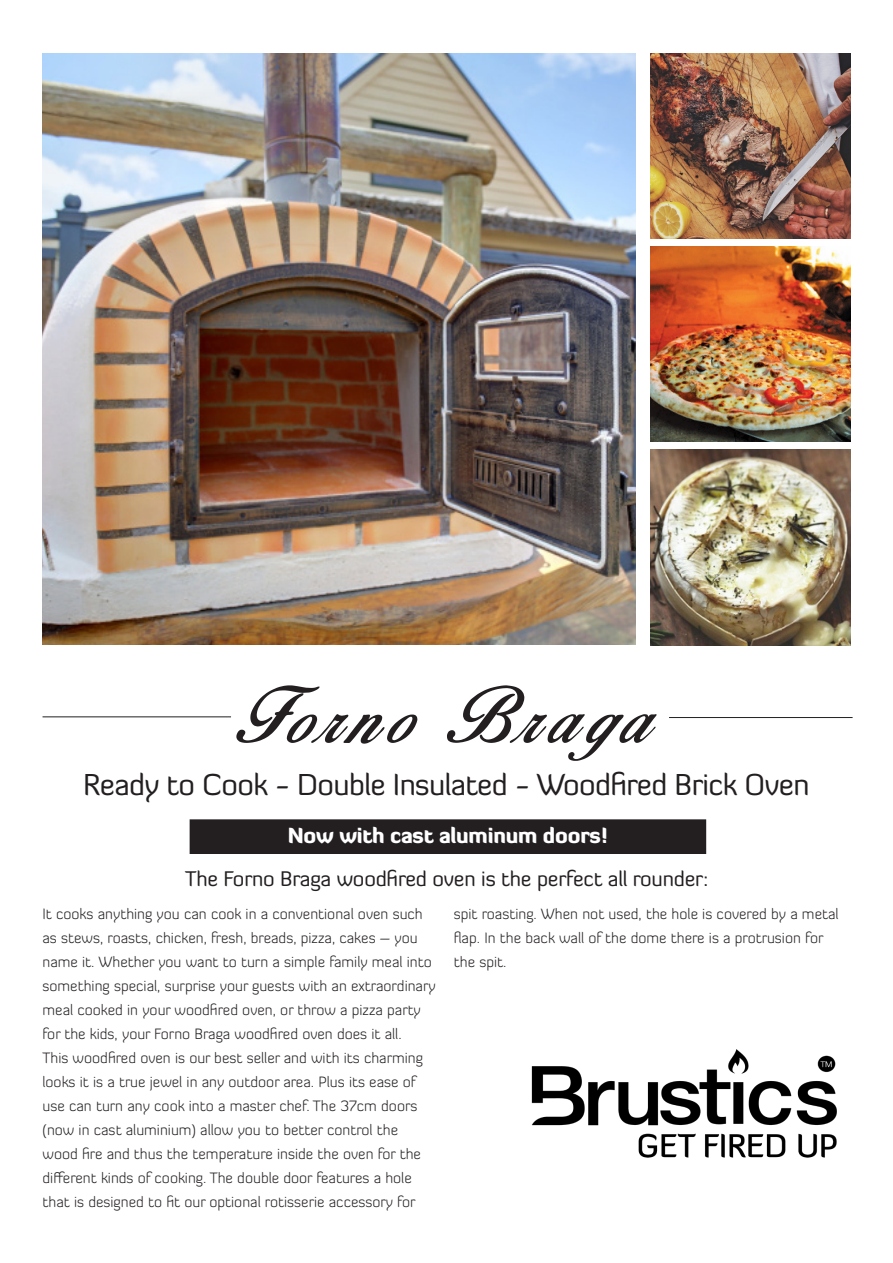
<style>
.page{position:relative;width:893px;height:1263px;background:#fff}
.page>*{position:absolute;margin:0;border:0;box-sizing:border-box;transform-origin:0 0}
.t1{font:30px "Diavlo";letter-spacing:-.02em;color:#231f20}
.t2{font:21px "Diavlo";letter-spacing:-.01em;color:#231f20}
.t3{font:900 21px "Diavlo";letter-spacing:-.01em;color:#fff}
.t4{font:300 15px/24px "Diavlo";color:#231f20}
</style>
<div class="page">
<svg style="left:236px;top:685px;width:421px;height:76px"></svg>
<img style="left:43px;top:53px;width:593px;height:592px">
<hr style="left:669px;top:717px;width:184px;height:1px;background:#231f20">
<hr style="left:43px;top:717px;width:188px;height:1px;background:#231f20">
<img style="left:650px;top:53px;width:200px;height:185px">
<img style="left:650px;top:246px;width:200px;height:196px">
<img style="left:650px;top:450px;width:200px;height:195px">
<div style="left:190px;top:820px;width:516px;height:33px;background:#231f20"></div>
<div style="left:190px;top:820px;width:516px;height:34px;border:1px solid #231f20"></div>
<img style="left:531px;top:1050px;width:306px;height:108px">
<p class="t1" style="left:83px;top:766px;width:728px">Ready to Cook - Double Insulated - Woodfired Brick Oven</p>
<p class="t3" style="left:288px;top:821px;width:321px">Now with cast aluminum doors!</p>
<p class="t2" style="left:185px;top:865px;width:524px">The Forno Braga woodfired oven is the perfect all rounder:</p>
<p class="t4" style="left:43px;top:902px;width:391px">It cooks anything you can cook in a conventional oven such as stews, roasts, chicken, fresh, breads, pizza, cakes – you name it. Whether you want to turn a simple family meal into</p>
<p class="t4" style="left:43px;top:974px;width:395px">something special, surprise your guests with an extraordinary meal cooked in your woodfired oven, or throw a pizza party for the kids, your Forno Braga woodfired oven does it all.</p>
<p class="t4" style="left:43px;top:1046px;width:382px">This woodfired oven is our best seller and with its charming looks it is a true jewel in any outdoor area. Plus its ease of use can turn any cook into a master chef. The 37cm doors (now in cast aluminium) allow you to better control the wood fire and thus the temperature inside the oven for the different kinds of cooking. The double door features a hole that is designed to fit our optional rotisserie accessory for</p>
<p class="t4" style="left:454px;top:902px;width:386px">spit roasting. When not used, the hole is covered by a metal flap. In the back wall of the dome there is a protrusion for the spit.</p>
</div>
